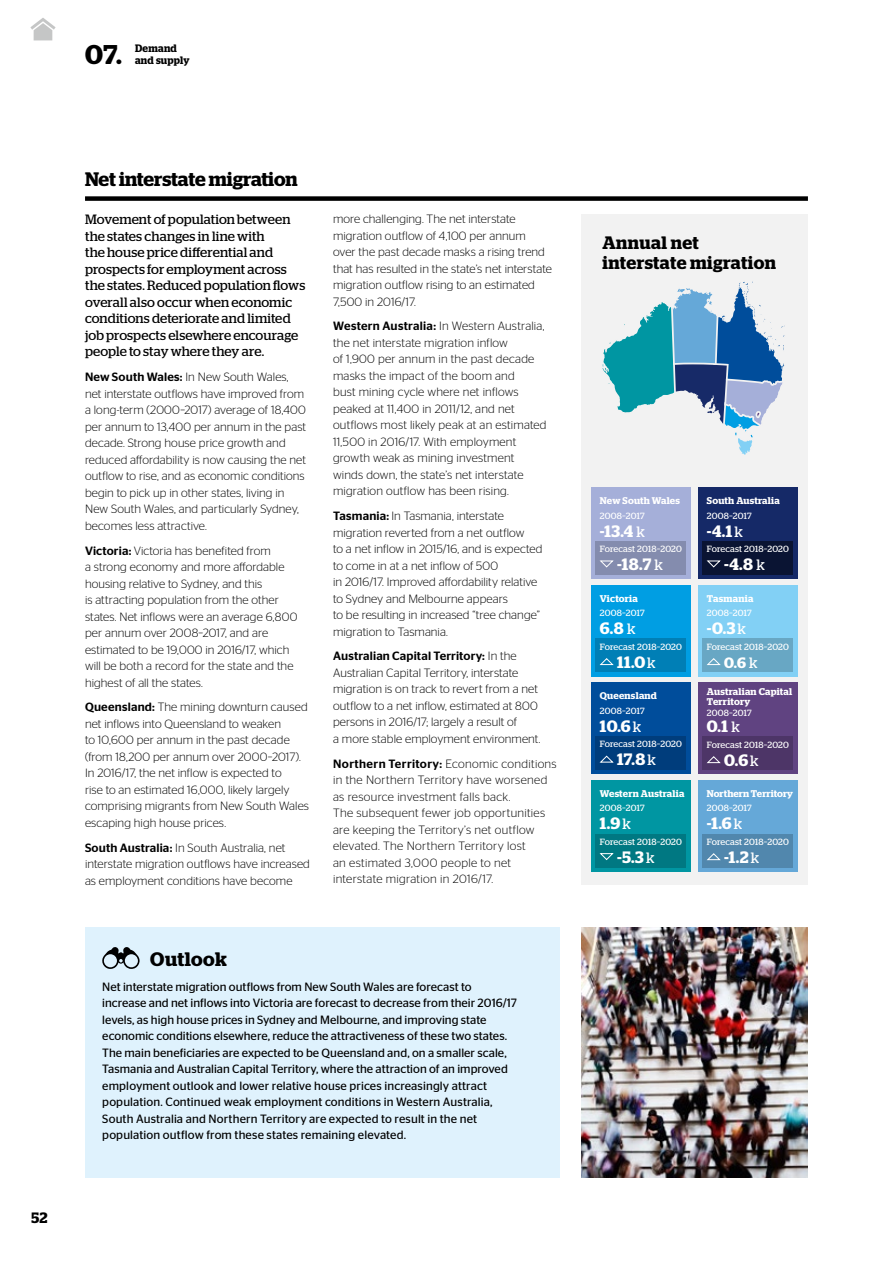
<style>
.page{position:relative;width:893px;height:1263px;background:#fff}
.page>*{position:absolute;margin:0;border:0;box-sizing:border-box;transform-origin:0 0}
.t1{font:600 27.15px "Stag";color:#000}
.t2{font:600 19.5px "Stag";color:#000}
.t3{font:600 19.5px "Stag";letter-spacing:.02em;color:#000}
.t4{font:600 18px/19.5px "Stag";letter-spacing:.02em;color:#000}
.t5{font:600 16.5px "Stag";letter-spacing:.025em;color:#fff}
.t6{font:600 15px "Stag";color:#fff}
.t7{font:600 15px "Stag";color:#000}
.t8{font:13.5px/16.5px "Stag";letter-spacing:.005em;color:#000}
.t9{font:300 12px/16.5px "Stag Sans";letter-spacing:.01em;color:#000}
.t10{font:12px/16.5px "Stag Sans";letter-spacing:.005em;color:#000}
.t11{font:600 10.8px/11.7px "Stag";letter-spacing:.02em;color:#000;scale:.95 1}
.t12{font:600 9.75px/9.8px "Stag";letter-spacing:.02em;color:#fff}
.t13{font:9px "Stag";letter-spacing:.025em;color:#fff}
.s1{font-weight:500}
.s2{font-weight:400;font-size:15px}
.s3{font-weight:400}
</style>
<div class="page">
<div style="left:581px;top:213px;width:227px;height:671px;background:#f2f2f2"></div>
<svg style="left:602px;top:281px;width:183px;height:174px"></svg>
<div style="left:85px;top:196px;width:723px;height:5px;background:#000"></div>
<div style="left:591px;top:585px;width:100px;height:91px;background:#009ee3"></div>
<div style="left:698px;top:585px;width:100px;height:91px;background:#82d0f5"></div>
<div style="left:591px;top:488px;width:100px;height:91px;background:#a5afd9"></div>
<div style="left:698px;top:488px;width:100px;height:91px;background:#152967"></div>
<div style="left:591px;top:683px;width:100px;height:91px;background:#004d9b"></div>
<div style="left:698px;top:683px;width:100px;height:91px;background:#604381"></div>
<div style="left:591px;top:780px;width:100px;height:92px;background:#0096a2"></div>
<div style="left:698px;top:780px;width:100px;height:92px;background:#65a8d8"></div>
<div style="left:595px;top:541px;width:91px;height:33px;background:#848cae"></div>
<div style="left:595px;top:639px;width:91px;height:33px;background:#007fb6"></div>
<div style="left:595px;top:736px;width:91px;height:33px;background:#003d7c"></div>
<div style="left:595px;top:834px;width:91px;height:33px;background:#007882"></div>
<div style="left:702px;top:834px;width:91px;height:33px;background:#5187ad"></div>
<div style="left:702px;top:736px;width:91px;height:33px;background:#4d3567"></div>
<div style="left:702px;top:639px;width:91px;height:33px;background:#68a7c4"></div>
<div style="left:702px;top:541px;width:91px;height:33px;background:#0a1433"></div>
<svg style="left:599px;top:560px;width:15px;height:8px"></svg>
<svg style="left:599px;top:658px;width:15px;height:7px"></svg>
<svg style="left:599px;top:755px;width:15px;height:8px"></svg>
<svg style="left:599px;top:853px;width:15px;height:7px"></svg>
<svg style="left:707px;top:853px;width:14px;height:7px"></svg>
<svg style="left:707px;top:756px;width:14px;height:7px"></svg>
<svg style="left:707px;top:658px;width:14px;height:7px"></svg>
<svg style="left:706px;top:560px;width:15px;height:8px"></svg>
<div style="left:85px;top:927px;width:475px;height:251px;background:#dff2fd"></div>
<svg style="left:102px;top:947px;width:38px;height:22px"></svg>
<img style="left:581px;top:927px;width:227px;height:251px">
<svg style="left:30px;top:18px;width:26px;height:22px"></svg>
<h1 class="t1" style="left:85px;top:39px;width:38px">07.</h1>
<p class="t11" style="left:135px;top:43px;width:59px">Demand and supply</p>
<p class="t7" style="left:32px;top:1209px;width:18px">52</p>
<h2 class="t2" style="left:85px;top:167px;width:214px">Net interstate migration</h2>
<p class="t8" style="left:85px;top:211px;width:222px">Movement of population between the states changes in line with<br>the house price differential and prospects for employment across the states. Reduced population flows overall also occur when economic conditions deteriorate and limited job prospects elsewhere encourage people to stay where they are.</p>
<p class="t9" style="left:85px;top:369px;width:223px"><span class="s1">New South Wales:</span> In New South Wales, net interstate outflows have improved from a long-term (2000–2017) average of 18,400 per annum to 13,400 per annum in the past decade. Strong house price growth and reduced affordability is now causing the net outflow to rise, and as economic conditions begin to pick up in other states, living in New South Wales, and particularly Sydney, becomes less attractive.</p>
<p class="t9" style="left:85px;top:542px;width:214px"><span class="s1">Victoria:</span> Victoria has benefited from<br>a strong economy and more affordable housing relative to Sydney, and this<br>is attracting population from the other states. Net inflows were an average 6,800 per annum over 2008–2017, and are estimated to be 19,000 in 2016/17, which will be both a record for the state and the highest of all the states.</p>
<p class="t9" style="left:85px;top:699px;width:226px"><span class="s1">Queensland:</span> The mining downturn caused net inflows into Queensland to weaken<br>to 10,600 per annum in the past decade (from 18,200 per annum over 2000–2017).<br>In 2016/17, the net inflow is expected to<br>rise to an estimated 16,000, likely largely comprising migrants from New South Wales escaping high house prices.</p>
<p class="t9" style="left:85px;top:839px;width:226px"><span class="s1">South Australia:</span> In South Australia, net interstate migration outflows have increased as employment conditions have become</p>
<p class="t9" style="left:333px;top:211px;width:220px">more challenging. The net interstate migration outflow of 4,100 per annum<br>over the past decade masks a rising trend that has resulted in the state’s net interstate migration outflow rising to an estimated 7,500 in 2016/17.</p>
<p class="t9" style="left:333px;top:318px;width:215px"><span class="s1">Western Australia:</span> In Western Australia, the net interstate migration inflow<br>of 1,900 per annum in the past decade masks the impact of the boom and<br>bust mining cycle where net inflows peaked at 11,400 in 2011/12, and net outflows most likely peak at an estimated 11,500 in 2016/17. With employment growth weak as mining investment winds down, the state’s net interstate migration outflow has been rising.</p>
<p class="t9" style="left:333px;top:508px;width:211px"><span class="s1">Tasmania:</span> In Tasmania, interstate migration reverted from a net outflow<br>to a net inflow in 2015/16, and is expected to come in at a net inflow of 500<br>in 2016/17. Improved affordability relative to Sydney and Melbourne appears<br>to be resulting in increased “tree change” migration to Tasmania.</p>
<p class="t9" style="left:333px;top:648px;width:209px"><span class="s1">Australian Capital Territory:</span> In the Australian Capital Territory, interstate migration is on track to revert from a net outflow to a net inflow, estimated at 800 persons in 2016/17; largely a result of<br>a more stable employment environment.</p>
<p class="t9" style="left:333px;top:755px;width:225px"><span class="s1">Northern Territory:</span> Economic conditions in the Northern Territory have worsened as resource investment falls back.<br>The subsequent fewer job opportunities are keeping the Territory’s net outflow elevated. The Northern Territory lost<br>an estimated 3,000 people to net interstate migration in 2016/17.</p>
<h2 class="t3" style="left:150px;top:947px;width:78px">Outlook</h2>
<p class="t10" style="left:102px;top:978px;width:416px">Net interstate migration outflows from New South Wales are forecast to increase and net inflows into Victoria are forecast to decrease from their 2016/17 levels, as high house prices in Sydney and Melbourne, and improving state economic conditions elsewhere, reduce the attractiveness of these two states.<br>The main beneficiaries are expected to be Queensland and, on a smaller scale, Tasmania and Australian Capital Territory, where the attraction of an improved employment outlook and lower relative house prices increasingly attract population. Continued weak employment conditions in Western Australia, South Australia and Northern Territory are expected to result in the net population outflow from these states remaining elevated.</p>
<h3 class="t4" style="left:602px;top:233px;width:175px">Annual net interstate migration</h3>
<p class="t12" style="left:600px;top:496px;width:82px">New South Wales</p>
<p class="t13" style="left:600px;top:510px;width:46px">2008–2017</p>
<h3 class="t5" style="left:600px;top:521px;width:46px">-13.4 <span class="s2">k</span></h3>
<p class="t13" style="left:600px;top:544px;width:83px">Forecast 2018–2020</p>
<h3 class="t5" style="left:617px;top:555px;width:47px">-18.7 <span class="s2">k</span></h3>
<p class="t12" style="left:600px;top:593px;width:40px">Victoria</p>
<p class="t13" style="left:600px;top:608px;width:46px">2008–2017</p>
<h3 class="t5" style="left:600px;top:619px;width:37px">6.8 <span class="s2">k</span></h3>
<p class="t13" style="left:600px;top:641px;width:83px">Forecast 2018–2020</p>
<h3 class="t5" style="left:617px;top:652px;width:40px">11.0<span class="s2">k</span></h3>
<p class="t12" style="left:600px;top:691px;width:59px">Queensland</p>
<p class="t13" style="left:600px;top:705px;width:46px">2008–2017</p>
<h3 class="t5" style="left:600px;top:716px;width:43px">10.6<span class="s2">k</span></h3>
<p class="t13" style="left:600px;top:739px;width:83px">Forecast 2018–2020</p>
<h3 class="t5" style="left:617px;top:750px;width:40px">17.8<span class="s2">k</span></h3>
<p class="t12" style="left:600px;top:788px;width:86px">Western Australia</p>
<p class="t13" style="left:600px;top:803px;width:46px">2008–2017</p>
<h3 class="t5" style="left:600px;top:814px;width:32px">1.9<span class="s2">k</span></h3>
<p class="t13" style="left:600px;top:836px;width:83px">Forecast 2018–2020</p>
<h3 class="t5" style="left:617px;top:847px;width:39px">-5.3<span class="s2">k</span></h3>
<p class="t12" style="left:707px;top:496px;width:74px">South Australia</p>
<p class="t13" style="left:707px;top:510px;width:46px">2008–2017</p>
<h3 class="t5" style="left:707px;top:521px;width:37px">-4.1<span class="s2">k</span></h3>
<p class="t13" style="left:707px;top:544px;width:83px">Forecast 2018–2020</p>
<h3 class="t5" style="left:724px;top:555px;width:42px">-4.8 <span class="s2">k</span></h3>
<p class="t12" style="left:707px;top:593px;width:48px">Tasmania</p>
<p class="t13" style="left:707px;top:608px;width:46px">2008–2017</p>
<h3 class="t5" style="left:707px;top:619px;width:40px">-0.3<span class="s2">k</span></h3>
<p class="t13" style="left:707px;top:641px;width:83px">Forecast 2018–2020</p>
<p class="t6" style="left:724px;top:654px;width:35px">0.6 <span class="s3">k</span></p>
<p class="t12" style="left:707px;top:686px;width:87px">Australian Capital<br>Territory</p>
<p class="t13" style="left:707px;top:707px;width:46px">2008–2017</p>
<h3 class="t5" style="left:707px;top:717px;width:34px">0.1 <span class="s2">k</span></h3>
<p class="t13" style="left:707px;top:739px;width:83px">Forecast 2018–2020</p>
<h3 class="t5" style="left:724px;top:750px;width:36px">0.6<span class="s2">k</span></h3>
<p class="t12" style="left:707px;top:788px;width:88px">Northern Territory</p>
<p class="t13" style="left:707px;top:803px;width:46px">2008–2017</p>
<h3 class="t5" style="left:707px;top:814px;width:37px">-1.6<span class="s2">k</span></h3>
<p class="t13" style="left:707px;top:836px;width:83px">Forecast 2018–2020</p>
<h3 class="t5" style="left:724px;top:847px;width:36px">-1.2<span class="s2">k</span></h3>
</div>
